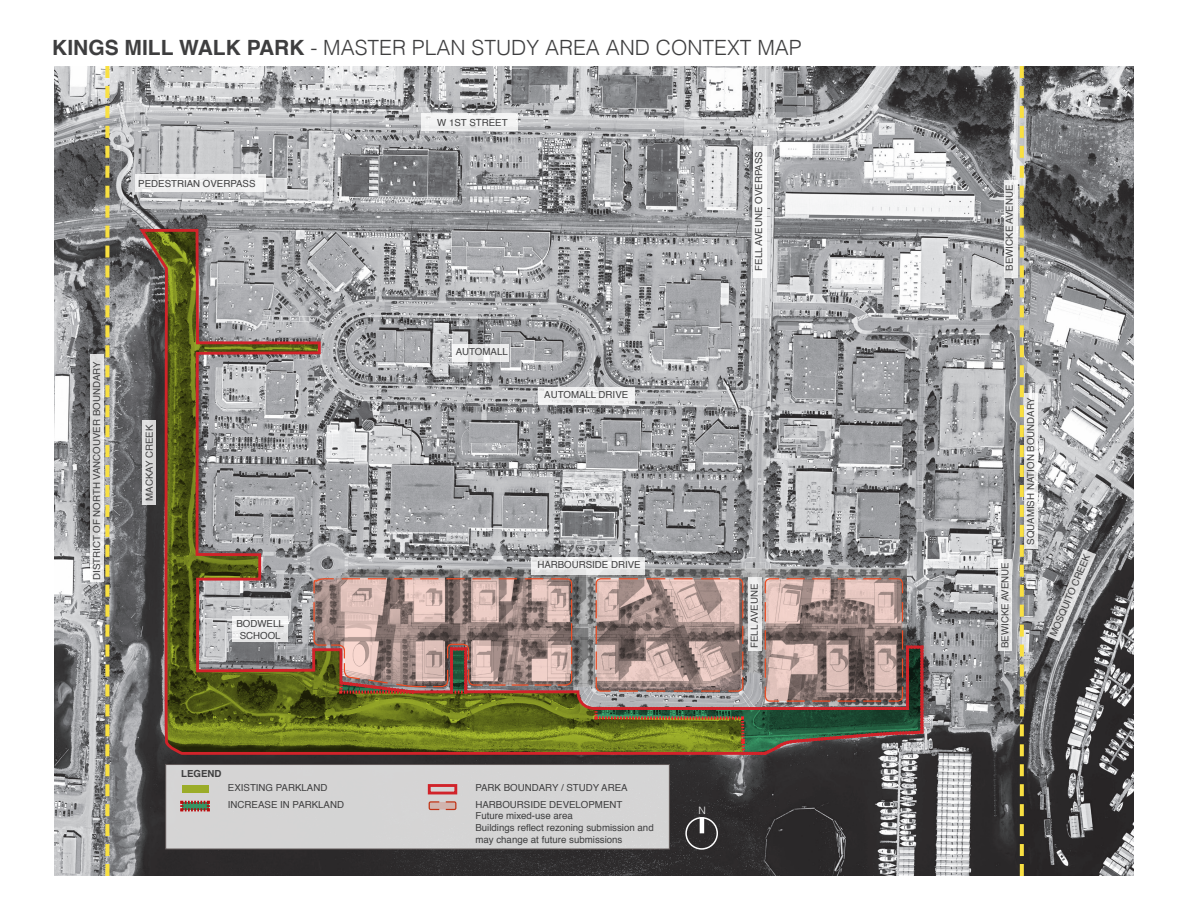
<style>
.page{position:relative;width:1188px;height:918px;background:#fff}
.page>*{position:absolute;margin:0;border:0;box-sizing:border-box;transform-origin:0 0}
.Bullet{font:300 21px "Helvetica";color:#3e3e3f}
.t1{font:300 10.2px "Helvetica";color:#fff}
.Bullet-2{font:9.75px "Helvetica";color:#3e3e3f}
.Bullet-3{font:700 9.75px "Helvetica";color:#3e3e3f}
.s1{font-weight:700}
</style>
<div class="page">
<img style="left:54px;top:66px;width:1080px;height:810px">
<div style="left:166px;top:764px;width:504px;height:85px;background:#d5d4d4;border:1px solid #6a6160"></div>
<svg style="left:998px;top:559px;width:14px;height:92px"></svg>
<svg style="left:1024px;top:394px;width:14px;height:155px;fill:#eeeeef"></svg>
<svg style="left:1046px;top:549px;width:50px;height:92px;background:#949496"></svg>
<div style="left:421px;top:114px;width:97px;height:17px;background:#f3f3f3"></div>
<div style="left:136px;top:174px;width:130px;height:17px;background:#f1f1f2"></div>
<div style="left:182px;top:786px;width:26px;height:7px;background:#9bac29"></div>
<div style="left:428px;top:784px;width:29px;height:10px;border:3px solid #d1232a"></div>
<svg style="left:105px;top:66px;width:4px;height:810px;background:#c5b762"></svg>
<svg style="left:1020px;top:66px;width:4px;height:810px;background:#c8ba5e"></svg>
<div style="left:685px;top:817px;width:33px;height:33px;border:2px solid #fff;border-radius:50%"></div>
<hr style="left:700px;top:818px;width:4px;height:15px;background:#fff">
<div style="left:753px;top:146px;width:14px;height:131px;background:#f6f6f7"></div>
<svg style="left:1004px;top:180px;width:14px;height:97px"></svg>
<svg style="left:90px;top:354px;width:14px;height:228px;background:#dedede"></svg>
<svg style="left:428px;top:801px;width:29px;height:10px"></svg>
<svg style="left:137px;top:228px;width:788px;height:528px;background:#96938a"></svg>
<svg style="left:313px;top:578px;width:260px;height:117px;background:#a68a81"></svg>
<svg style="left:180px;top:800px;width:30px;height:12px"></svg>
<p class="Bullet" style="left:52px;top:30px;width:751px"><span class="s1">KINGS MILL WALK PARK</span> - MASTER PLAN STUDY AREA AND CONTEXT MAP</p>
<p class="Bullet-2" style="left:138px;top:176px;width:119px">PEDESTRIAN OVERPASS</p>
<p class="Bullet-2" style="left:89px;top:580px;width:220px;rotate:-90deg">DISTRICT OF NORTH VANCOUVER BOUNDARY</p>
<p class="Bullet-2" style="left:142px;top:501px;width:78px;rotate:-90deg">MACKAY CREEK</p>
<p class="Bullet-2" style="left:236px;top:616px;width:49px">BODWELL</p>
<p class="Bullet-2" style="left:240px;top:628px;width:42px">SCHOOL</p>
<p class="Bullet-3" style="left:181px;top:766px;width:42px">LEGEND</p>
<p class="Bullet-2" style="left:228px;top:780px;width:101px">EXISTING PARKLAND</p>
<p class="Bullet-2" style="left:228px;top:797px;width:118px">INCREASE IN PARKLAND</p>
<p class="Bullet-2" style="left:437px;top:115px;width:72px">W 1ST STREET</p>
<p class="Bullet-2" style="left:456px;top:344px;width:54px">AUTOMALL</p>
<p class="Bullet-2" style="left:544px;top:387px;width:86px">AUTOMALL DRIVE</p>
<p class="Bullet-2" style="left:751px;top:271px;width:121px;rotate:-90deg">FELL AVEUNE OVERPASS</p>
<p class="Bullet-2" style="left:537px;top:557px;width:105px">HARBOURSIDE DRIVE</p>
<p class="Bullet-2" style="left:747px;top:648px;width:66px;rotate:-90deg">FELL AVEUNE</p>
<p class="Bullet-2" style="left:475px;top:780px;width:154px">PARK BOUNDARY / STUDY AREA</p>
<p class="Bullet-2" style="left:475px;top:797px;width:149px">HARBOURSIDE DEVELOPMENT</p>
<p class="Bullet-2" style="left:475px;top:808px;width:99px">Future mixed-use area</p>
<p class="Bullet-2" style="left:475px;top:820px;width:180px">Buildings reflect rezoning submission and</p>
<p class="Bullet-2" style="left:475px;top:832px;width:149px">may change at future submissions</p>
<p class="t1" style="left:699px;top:802px;width:9px">N</p>
<p class="Bullet-2" style="left:1002px;top:271px;width:88px;rotate:-90deg">BEWICKE AVENUE</p>
<p class="Bullet-2" style="left:997px;top:648px;width:88px;rotate:-90deg">BEWICKE AVENUE</p>
<p class="Bullet-2" style="left:1023px;top:545px;width:149px;rotate:-90deg">SQUAMISH NATION BOUNDARY</p>
<p class="Bullet-2" style="left:1046px;top:633px;width:90px;rotate:-67deg">MOSQUITO CREEK</p>
</div>
